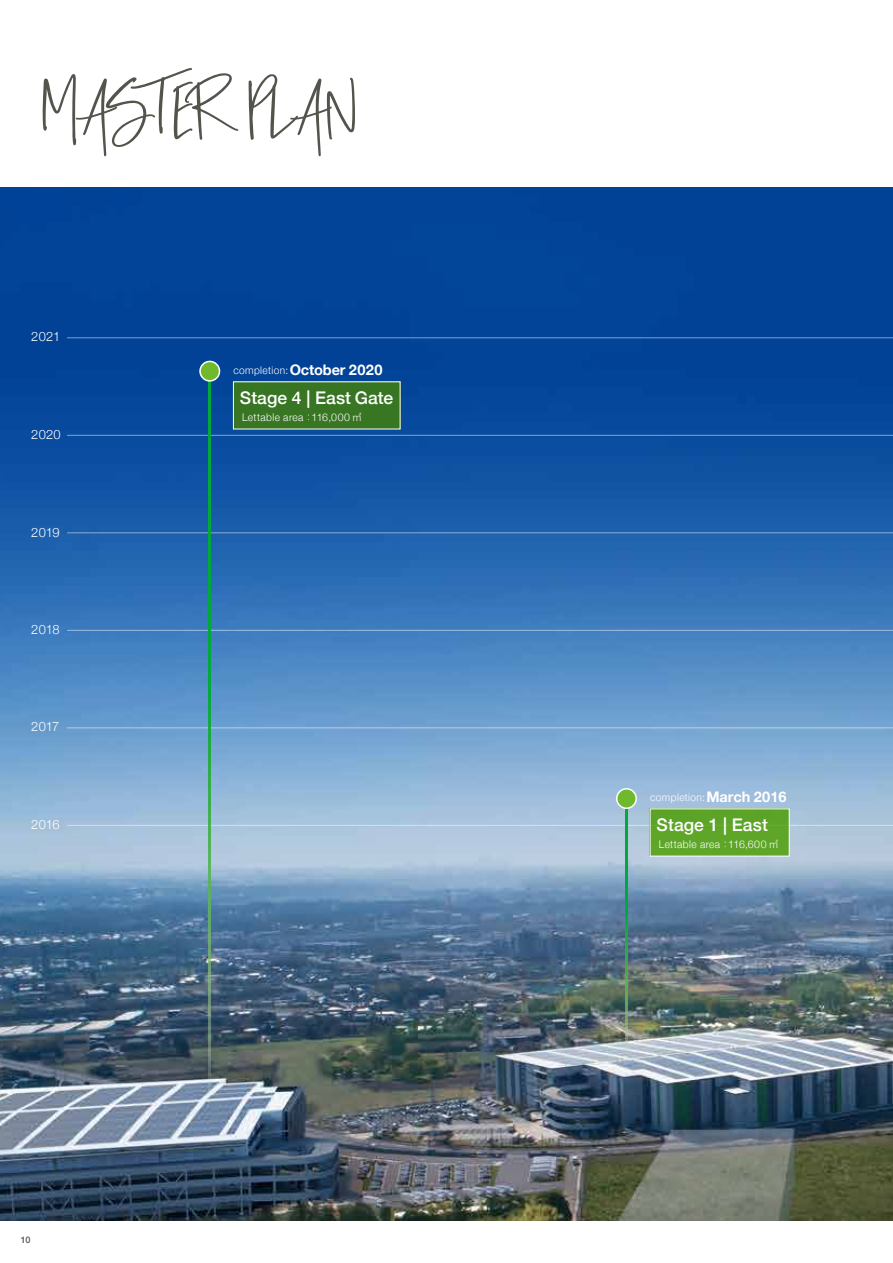
<style>
.page{position:relative;width:893px;height:1263px;background:#fff}
.page>*{position:absolute;margin:0;border:0;box-sizing:border-box;transform-origin:0 0}
.t1{font:82.5px "Ambition Script";color:#53554c}
.t2{font:500 17.4px "Helvetica Neue";letter-spacing:.005em;color:#fff}
.t3{font:300 12.9px "Helvetica Neue";letter-spacing:.005em;color:#fff}
.t4{font:300 10.65px "Helvetica Neue";letter-spacing:.04em;color:#fff;scale:.96 1}
.t5{font:500 9px "Helvetica Neue";color:#53554c}
.s1{font-weight:700;font-size:14.55px}
.s2{font-family:"Hiragino Sans W2";font-weight:400;font-size:9.75px}
</style>
<div class="page">
<img style="left:0;top:188px;width:893px;height:1032px">
<hr style="left:67px;top:338px;width:826px;height:1px;background:#fff">
<hr style="left:67px;top:435px;width:826px;height:1px;background:#fff">
<hr style="left:67px;top:533px;width:826px;height:1px;background:#fff">
<hr style="left:67px;top:630px;width:826px;height:1px;background:#fff">
<hr style="left:67px;top:728px;width:826px;height:1px;background:#fff">
<hr style="left:67px;top:825px;width:826px;height:1px;background:#fff">
<svg style="left:209px;top:382px;width:2px;height:726px"></svg>
<svg style="left:625px;top:809px;width:2px;height:257px"></svg>
<div style="left:617px;top:789px;width:19px;height:19px;background:#6fba2c;border-radius:50%"></div>
<div style="left:616px;top:788px;width:21px;height:21px;border:2px solid #fff;border-radius:50%"></div>
<div style="left:233px;top:382px;width:167px;height:47px;background:#387623"></div>
<div style="left:650px;top:809px;width:139px;height:47px;background:#5ea528"></div>
<div style="left:200px;top:361px;width:19px;height:20px;background:#6fba2c;border-radius:50%"></div>
<div style="left:199px;top:361px;width:21px;height:21px;border:2px solid #fff;border-radius:50%"></div>
<h1 class="t1" style="left:43px;top:51px;width:319px">MASTER PLAN</h1>
<p class="t3" style="left:31px;top:326px;width:31px">2021</p>
<p class="t3" style="left:31px;top:424px;width:31px">2020</p>
<p class="t3" style="left:31px;top:522px;width:30px">2019</p>
<p class="t3" style="left:31px;top:619px;width:30px">2018</p>
<p class="t3" style="left:31px;top:716px;width:30px">2017</p>
<p class="t3" style="left:31px;top:814px;width:30px">2016</p>
<p class="t5" style="left:21px;top:1232px;width:11px">10</p>
<p class="t4" style="left:233px;top:361px;width:157px">completion:<span class="s1">October 2020</span></p>
<h2 class="t2" style="left:240px;top:383px;width:155px">Stage 4 | East Gate</h2>
<p class="t4" style="left:242px;top:409px;width:126px">Lettable area<span class="s2">：</span>116,000 <span class="s2">㎡</span></p>
<p class="t4" style="left:650px;top:788px;width:144px">completion:<span class="s1">March 2016</span></p>
<h2 class="t2" style="left:657px;top:810px;width:113px">Stage 1 | East</h2>
<p class="t4" style="left:659px;top:836px;width:126px">Lettable area<span class="s2">：</span>116,600 <span class="s2">㎡</span></p>
</div>
